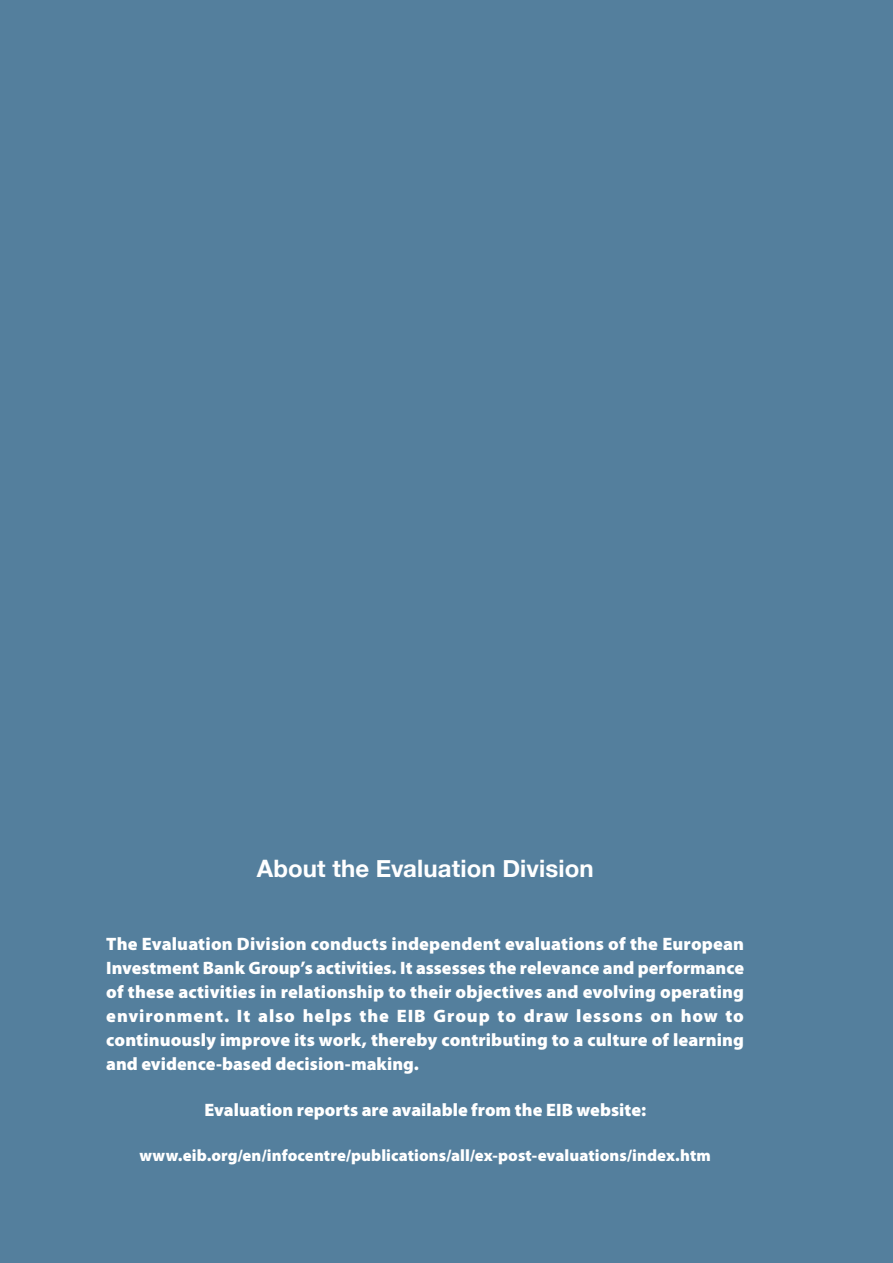
<style>
.page{position:relative;width:893px;height:1263px;background:#547f9d}
.page>*{position:absolute;margin:0;border:0;box-sizing:border-box;transform-origin:0 0}
.t1{font:700 24px "Helvetica Neue";letter-spacing:.005em;color:#fff}
.t2{font:900 18px/24px "Myriad Pro";color:#fff;text-align:justify}
.t3{font:900 16.5px "Myriad Pro";letter-spacing:.005em;color:#fff}
</style>
<div class="page">
<h1 class="t1" style="left:257px;top:849px;width:338px">About the Evaluation Division</h1>
<p class="t2" style="left:106px;top:932px;width:639px">The Evaluation Division conducts independent evaluations of the European Investment Bank Group’s activities. It assesses the relevance and performance of these activities in relationship to their objectives and evolving operating environment. It also helps the EIB Group to draw lessons on how to continuously improve its work, thereby contributing to a culture of learning and evidence-based decision-making.</p>
<p class="t2" style="left:204px;top:1098px;width:443px">Evaluation reports are available from the EIB website:</p>
<p class="t3" style="left:139px;top:1146px;width:573px">www.eib.org/en/infocentre/publications/all/ex-post-evaluations/index.htm</p>
</div>
